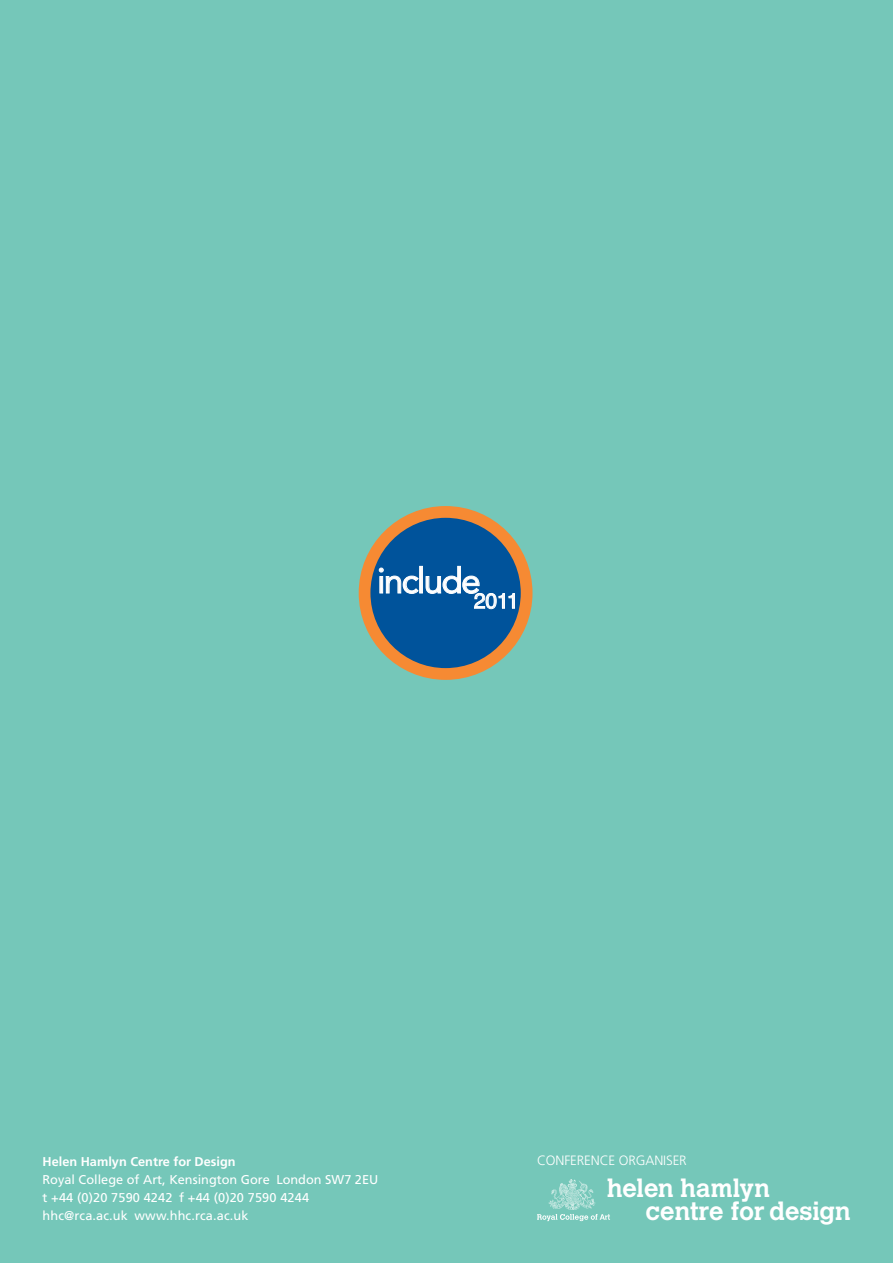
<style>
.page{position:relative;width:893px;height:1263px;background:#75c7b9}
.page>*{position:absolute;margin:0;border:0;box-sizing:border-box;transform-origin:0 0}
.t1{font:35.25px "Avenir";letter-spacing:-.05em;color:#fff}
.t2{font:700 25.05px/22.4px "Calvert";color:#fff}
.t3{font:300 13.5px "Frutiger";letter-spacing:-.01em;color:#fff}
.t4{font:12.75px/18px "Frutiger";color:#fff}
.t5{font:700 12.75px "Frutiger";color:#fff}
</style>
<div class="page">
<div style="left:365px;top:512px;width:162px;height:162px;background:#00539b;border-radius:50%"></div>
<div style="left:359px;top:506px;width:173px;height:174px;border:12px solid #f68a33;border-radius:50%"></div>
<svg style="left:379px;top:568px;width:40px;height:26px"></svg>
<div style="left:419px;top:566px;width:4px;height:27px;border:1px solid #fff"></div>
<svg style="left:426px;top:566px;width:89px;height:43px"></svg>
<svg style="left:537px;top:1179px;width:73px;height:42px"></svg>
<h1 class="t1" style="left:377px;top:560px;width:143px">include<sub>2011</sub></h1>
<p class="t5" style="left:43px;top:1154px;width:195px">Helen Hamlyn Centre for Design</p>
<p class="t4" style="left:43px;top:1170px;width:337px">Royal College of Art, Kensington Gore London SW7 2EU t +44 (0)20 7590 4242 f +44 (0)20 7590 4244 hhc@rca.ac.uk www.hhc.rca.ac.uk</p>
<p class="t3" style="left:537px;top:1153px;width:151px">CONFERENCE ORGANISER</p>
<h2 class="t2" style="left:645px;top:1177px;width:207px;text-indent:-38px">helen hamlyn centre for design</h2>
</div>
